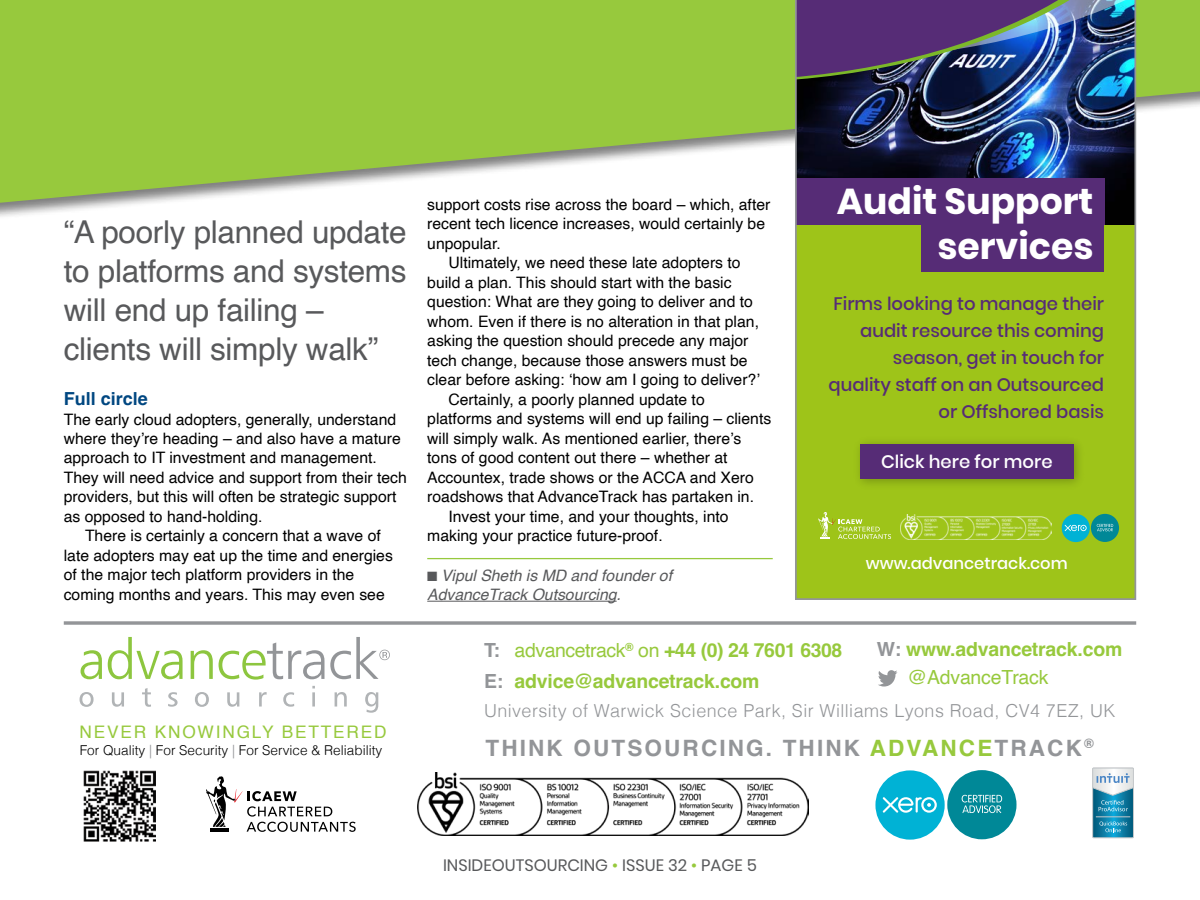
<style>
.page{position:relative;width:1200px;height:900px;background:#fff}
.page>*{position:absolute;margin:0;border:0;box-sizing:border-box;transform-origin:0 0}
.t1{font:700 36.15px/45.2px "Poppins";color:#fff;text-align:right}
.t2{font:31.5px/39px "Helvetica";letter-spacing:-.01em;color:#58595b}
.t3{font:700 22.5px "Helvetica";letter-spacing:.095em;color:#939598}
.t4{font:700 19.5px/28px "Helvetica";letter-spacing:-.01em;color:#97c93d}
.t5{font:500 18px/27.2px "Poppins";color:#562c76;text-align:right}
.t6{font:500 18px "Poppins";color:#fff}
.t7{font:700 18px "Helvetica";color:#004781}
.t8{font:300 17.85px "Helvetica";letter-spacing:.025em;color:#939598}
.t9{font:17.25px "Helvetica";letter-spacing:.105em;color:#97c93d}
.t10{font:16.5px "Poppins";color:#58595b}
.t11{font:500 16.35px "Poppins";color:#fff}
.t12{font:15.75px "Helvetica";color:#000}
.t13{font:italic 15.75px/19.5px "Helvetica";color:#58595b}
.t14{font:300 13.65px "Helvetica";color:#000}
.s1{color:#939598}
.s2{font-weight:400}
.s3{color:#97c93d}
</style>
<div class="page">
<div style="left:0;top:0;width:1200px;height:223px;background:#000;opacity:.5"></div>
<svg style="left:0;top:0;width:1200px;height:203px;background:#a7cf60"></svg>
<hr style="left:427px;top:558px;width:346px;height:1px;background:#97c93d">
<hr style="left:427px;top:601px;width:190px;height:1px;background:#58595b">
<img style="left:84px;top:770px;width:71px;height:72px">
<svg style="left:80px;top:686px;width:298px;height:27px"></svg>
<svg style="left:81px;top:637px;width:309px;height:43px"></svg>
<svg style="left:878px;top:670px;width:19px;height:17px"></svg>
<svg style="left:206px;top:776px;width:150px;height:56px"></svg>
<div style="left:875px;top:770px;width:70px;height:70px;background:#00b2d5;border-radius:50%"></div>
<svg style="left:883px;top:797px;width:54px;height:16px"></svg>
<div style="left:947px;top:770px;width:70px;height:69px;background:#008897;border-radius:50%"></div>
<svg style="left:962px;top:795px;width:40px;height:18px"></svg>
<img style="left:418px;top:772px;width:390px;height:64px">
<svg style="left:1092px;top:768px;width:42px;height:70px;background:#64a6bf"></svg>
<svg style="left:64px;top:621px;width:1072px;height:4px;background:#a2a3a6"></svg>
<svg style="left:795px;top:0;width:341px;height:600px;background:#728342"></svg>
<h2 class="t2" style="left:64px;top:213px;width:344px">“A poorly planned update to platforms and systems will end up failing – clients will simply walk”</h2>
<p class="t7" style="left:64px;top:388px;width:86px">Full circle</p>
<p class="t12" style="left:64px;top:407px;width:334px">The early cloud adopters, generally, understand</p>
<p class="t12" style="left:64px;top:426px;width:339px">where they’re heading – and also have a mature</p>
<p class="t12" style="left:64px;top:446px;width:315px">approach to IT investment and management.</p>
<p class="t12" style="left:64px;top:465px;width:345px">They will need advice and support from their tech</p>
<p class="t12" style="left:64px;top:485px;width:334px">providers, but this will often be strategic support</p>
<p class="t12" style="left:64px;top:504px;width:200px">as opposed to hand-holding.</p>
<p class="t12" style="left:85px;top:524px;width:297px">There is certainly a concern that a wave of</p>
<p class="t12" style="left:64px;top:543px;width:331px">late adopters may eat up the time and energies</p>
<p class="t12" style="left:64px;top:563px;width:292px">of the major tech platform providers in the</p>
<p class="t12" style="left:64px;top:582px;width:322px">coming months and years. This may even see</p>
<p class="t9" style="left:80px;top:719px;width:309px">NEVER KNOWINGLY BETTERED</p>
<p class="t14" style="left:80px;top:738px;width:304px">For Quality <span class="s1">|</span> For Security <span class="s1">|</span> For Service &amp; Reliability</p>
<p class="t12" style="left:427px;top:192px;width:345px">support costs rise across the board – which, after</p>
<p class="t12" style="left:427px;top:212px;width:339px">recent tech licence increases, would certainly be</p>
<p class="t12" style="left:427px;top:231px;width:75px">unpopular.</p>
<p class="t12" style="left:449px;top:251px;width:294px">Ultimately, we need these late adopters to</p>
<p class="t12" style="left:427px;top:270px;width:306px">build a plan. This should start with the basic</p>
<p class="t12" style="left:427px;top:290px;width:327px">question: What are they going to deliver and to</p>
<p class="t12" style="left:427px;top:309px;width:333px">whom. Even if there is no alteration in that plan,</p>
<p class="t12" style="left:427px;top:329px;width:323px">asking the question should precede any major</p>
<p class="t12" style="left:427px;top:348px;width:322px">tech change, because those answers must be</p>
<p class="t12" style="left:427px;top:368px;width:334px">clear before asking: ‘how am I going to deliver?’</p>
<p class="t12" style="left:449px;top:387px;width:258px">Certainly, a poorly planned update to</p>
<p class="t12" style="left:427px;top:407px;width:345px">platforms and systems will end up failing – clients</p>
<p class="t12" style="left:427px;top:426px;width:315px">will simply walk. As mentioned earlier, there’s</p>
<p class="t12" style="left:427px;top:446px;width:302px">tons of good content out there – whether at</p>
<p class="t12" style="left:427px;top:465px;width:328px">Accountex, trade shows or the ACCA and Xero</p>
<p class="t12" style="left:427px;top:485px;width:328px">roadshows that AdvanceTrack has partaken in.</p>
<p class="t12" style="left:449px;top:504px;width:282px">Invest your time, and your thoughts, into</p>
<p class="t12" style="left:427px;top:524px;width:237px">making your practice future-proof.</p>
<p class="t13" style="left:427px;top:566px;width:246px">■ Vipul Sheth is MD and founder of<br>AdvanceTrack Outsourcing.</p>
<h1 class="t1" style="left:837px;top:179px;width:258px">Audit Support services</h1>
<p class="t5" style="left:828px;top:290px;width:277px">Firms looking to manage their audit resource this coming season, get in touch for quality staff on an Outsourced or Offshored basis</p>
<p class="t6" style="left:881px;top:451px;width:173px">Click here for more</p>
<p class="t11" style="left:866px;top:554px;width:203px">www.advancetrack.com</p>
<p class="t4" style="left:908px;top:638px;width:216px;text-indent:-31px"><span class="s1">W:</span> www.advancetrack.com <span class="s2">@AdvanceTrack</span></p>
<p class="t4" style="left:484px;top:638px;width:360px;line-height:30.3px"><span class="s1">T:</span> <span class="s2">advancetrack</span><sup>®</sup> <span class="s2">on</span> +44 (0) 24 7601 6308<br><span class="s1">E:</span> advice@advancetrack.com</p>
<p class="t8" style="left:484px;top:696px;width:633px">University of Warwick Science Park, Sir Williams Lyons Road, CV4 7EZ, UK</p>
<h3 class="t3" style="left:485px;top:734px;width:610px">THINK OUTSOURCING. THINK <span class="s3">ADVANCE</span>TRACK<sup>®</sup></h3>
<p class="t10" style="left:443px;top:855px;width:315px">INSIDEOUTSOURCING <span class="s3">•</span> ISSUE 32 <span class="s3">•</span> PAGE 5</p>
</div>
